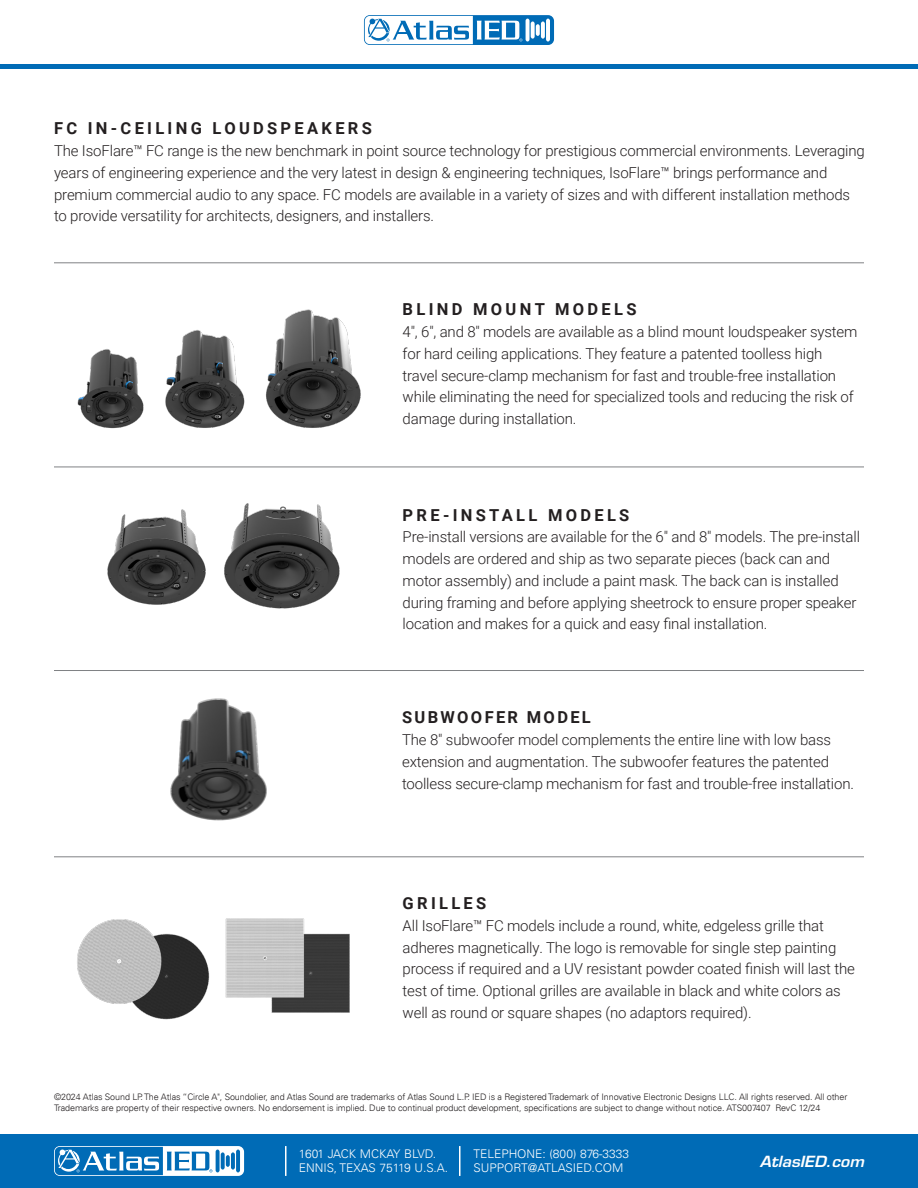
<style>
.page{position:relative;width:918px;height:1188px;background:#fff}
.page>*{position:absolute;margin:0;border:0;box-sizing:border-box;transform-origin:0 0}
.t1{font:700 16.5px "Roboto";letter-spacing:.2em;color:#231f20}
.t2{font:700 16.5px "Roboto";letter-spacing:.14em;color:#231f20}
.t3{font:300 15px/21.8px "Roboto";letter-spacing:-.01em;color:#231f20}
.t4{font:italic 600 15px "Eurostile LT Std";color:#fff;scale:1.05 1}
.t5{font:300 12px/13.5px "Univers LT";color:#fff}
.t6{font:300 9px/10.8px "Univers LT";letter-spacing:-.01em;color:#231f20}
</style>
<div class="page">
<svg style="left:364px;top:15px;width:190px;height:30px"></svg>
<svg style="left:526px;top:19px;width:4px;height:23px"></svg>
<hr style="left:546px;top:19px;width:4px;height:23px;background:#fff;border-radius:2px">
<svg style="left:531px;top:21px;width:4px;height:18px"></svg>
<svg style="left:541px;top:21px;width:4px;height:18px"></svg>
<svg style="left:536px;top:24px;width:4px;height:12px"></svg>
<svg style="left:365px;top:16px;width:157px;height:28px"></svg>
<hr style="left:0;top:64px;width:918px;height:4px;background:#006bb6">
<div style="left:0;top:1134px;width:918px;height:54px;background:#006bb6"></div>
<svg style="left:54px;top:1146px;width:190px;height:30px"></svg>
<hr style="left:285px;top:1146px;width:2px;height:30px;background:#fff">
<hr style="left:459px;top:1146px;width:1px;height:30px;background:#fff">
<hr style="left:54px;top:467px;width:810px;height:1px;background:#808285">
<hr style="left:54px;top:262px;width:810px;height:1px;background:#808285">
<hr style="left:54px;top:670px;width:810px;height:1px;background:#808285">
<hr style="left:54px;top:856px;width:810px;height:1px;background:#808285">
<img style="left:107px;top:509px;width:99px;height:96px">
<img style="left:224px;top:503px;width:116px;height:106px">
<img style="left:77px;top:309px;width:284px;height:120px">
<img style="left:170px;top:698px;width:97px;height:123px">
<img style="left:77px;top:918px;width:273px;height:101px">
<p class="t1" style="left:54px;top:117px;width:319px">FC IN-CEILING LOUDSPEAKERS</p>
<p class="t3" style="left:54px;top:139px;width:812px">The IsoFlare™ FC range is the new benchmark in point source technology for prestigious commercial environments. Leveraging years of engineering experience and the very latest in design &amp; engineering techniques, IsoFlare™ brings performance and premium commercial audio to any space. FC models are available in a variety of sizes and with different installation methods to provide versatility for architects, designers, and installers.</p>
<p class="t1" style="left:403px;top:298px;width:235px">BLIND MOUNT MODELS</p>
<p class="t3" style="left:403px;top:320px;width:456px">4", 6", and 8" models are available as a blind mount loudspeaker system for hard ceiling applications. They feature a patented toolless high travel secure-clamp mechanism for fast and trouble-free installation while eliminating the need for specialized tools and reducing the risk of damage during installation.</p>
<p class="t1" style="left:403px;top:503px;width:228px">PRE-INSTALL MODELS</p>
<p class="t3" style="left:403px;top:526px;width:459px">Pre-install versions are available for the 6" and 8" models. The pre-install models are ordered and ship as two separate pieces (back can and motor assembly) and include a paint mask. The back can is installed during framing and before applying sheetrock to ensure proper speaker location and makes for a quick and easy final installation.</p>
<p class="t2" style="left:402px;top:706px;width:190px">SUBWOOFER MODEL</p>
<p class="t3" style="left:402px;top:728px;width:453px">The 8" subwoofer model complements the entire line with low bass extension and augmentation. The subwoofer features the patented toolless secure-clamp mechanism for fast and trouble-free installation.</p>
<p class="t1" style="left:403px;top:892px;width:85px">GRILLES</p>
<p class="t3" style="left:403px;top:914px;width:454px">All IsoFlare™ FC models include a round, white, edgeless grille that adheres magnetically. The logo is removable for single step painting process if required and a UV resistant powder coated finish will last the test of time. Optional grilles are available in black and white colors as well as round or square shapes (no adaptors required).</p>
<p class="t6" style="left:54px;top:1091px;width:795px">©2024 Atlas Sound LP. The Atlas “Circle A", Soundolier, and Atlas Sound are trademarks of Atlas Sound L.P. IED is a Registered Trademark of Innovative Electronic Designs LLC. All rights reserved. All other<br>Trademarks are property of their respective owners. No endorsement is implied. Due to continual product development, specifications are subject to change without notice. ATS007407 RevC 12/24</p>
<p class="t5" style="left:299px;top:1147px;width:151px">1601 JACK MCKAY BLVD.<br>ENNIS, TEXAS 75119 U.S.A.</p>
<p class="t5" style="left:473px;top:1147px;width:157px">TELEPHONE: (800) 876-3333</p>
<p class="t5" style="left:473px;top:1161px;width:152px">SUPPORT@ATLASIED.COM</p>
<p class="t4" style="left:760px;top:1152px;width:101px">AtlasIED.com</p>
</div>
